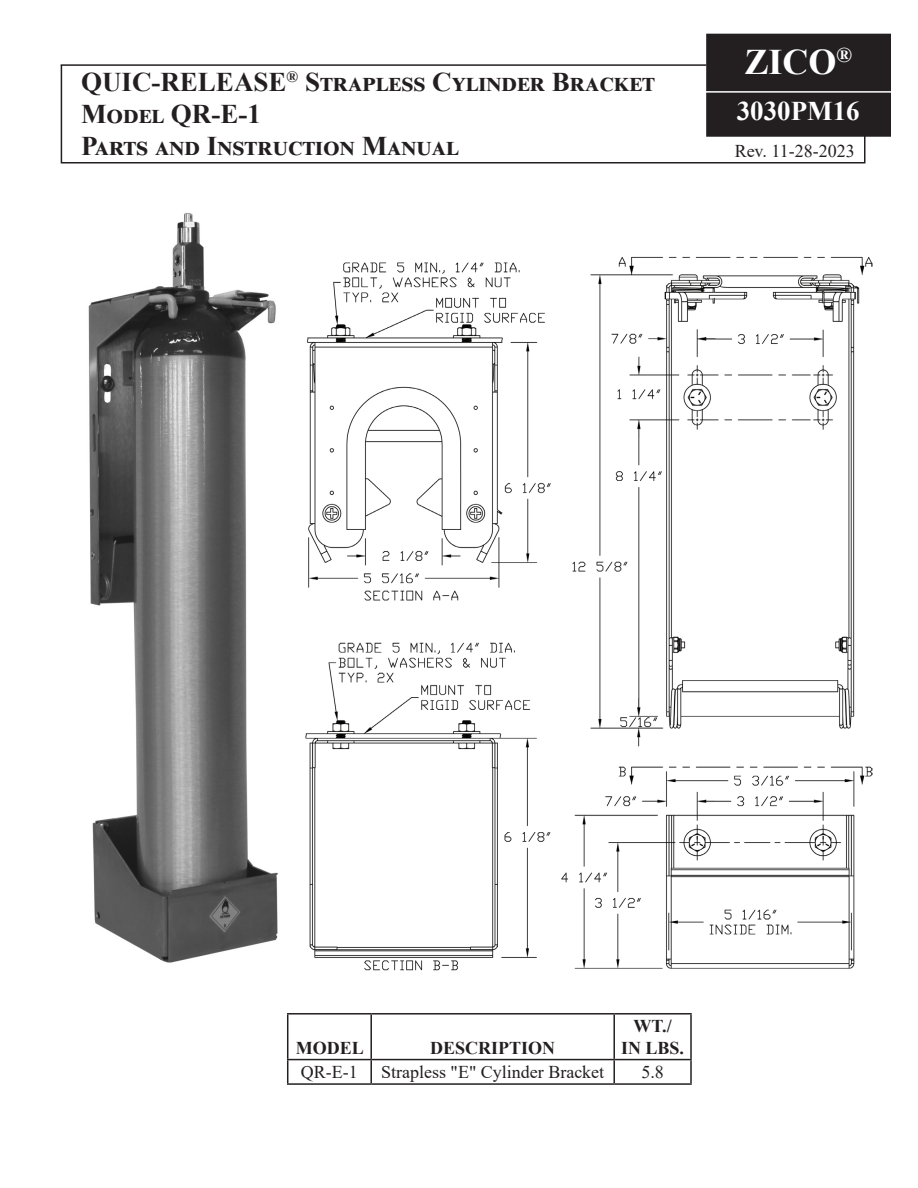
<style>
.page{position:relative;width:918px;height:1188px;background:#fff}
.page>*{position:absolute;margin:0;border:0;box-sizing:border-box;transform-origin:0 0}
.t1{font:700 36px "Times New Roman";color:#fff}
.t2{font:700 27px/32.4px "Times New Roman";letter-spacing:.005em;color:#231f20}
.t3{font:700 27px "Times New Roman";color:#fff}
.t4{font:18px "Times New Roman";color:#231f20}
.t5{font:700 18px/21.6px "Times New Roman";color:#231f20;text-align:center}
</style>
<div class="page">
<div style="left:707px;top:34px;width:183px;height:102px;background:#231f20"></div>
<div style="left:706px;top:34px;width:185px;height:103px;border:2px solid #231f20"></div>
<hr style="left:61px;top:162px;width:803px;height:2px;background:#231f20">
<hr style="left:705px;top:91px;width:186px;height:2px;background:#fff">
<hr style="left:61px;top:65px;width:1px;height:97px;background:#231f20">
<hr style="left:61px;top:64px;width:645px;height:2px;background:#231f20">
<hr style="left:864px;top:128px;width:2px;height:36px;background:#231f20">
<img style="left:88px;top:212px;width:190px;height:751px">
<hr style="left:287px;top:1013px;width:84px;height:2px;background:#231f20">
<hr style="left:287px;top:1015px;width:1px;height:44px;background:#231f20">
<hr style="left:371px;top:1013px;width:243px;height:2px;background:#231f20">
<hr style="left:370px;top:1015px;width:2px;height:44px;background:#231f20">
<hr style="left:614px;top:1013px;width:78px;height:2px;background:#231f20">
<hr style="left:613px;top:1015px;width:2px;height:44px;background:#231f20">
<hr style="left:690px;top:1015px;width:2px;height:44px;background:#231f20">
<hr style="left:287px;top:1059px;width:84px;height:1px;background:#231f20">
<svg style="left:287px;top:1060px;width:1px;height:23px"></svg>
<hr style="left:371px;top:1059px;width:243px;height:1px;background:#231f20">
<hr style="left:370px;top:1060px;width:2px;height:23px;background:#231f20">
<hr style="left:614px;top:1059px;width:78px;height:1px;background:#231f20">
<hr style="left:613px;top:1060px;width:2px;height:23px;background:#231f20">
<hr style="left:690px;top:1060px;width:2px;height:23px;background:#231f20">
<hr style="left:287px;top:1083px;width:84px;height:2px;background:#231f20">
<hr style="left:371px;top:1083px;width:243px;height:2px;background:#231f20">
<hr style="left:614px;top:1083px;width:78px;height:2px;background:#231f20">
<img style="left:305px;top:256px;width:568px;height:715px">
<p class="t2" style="left:81px;top:65px;width:576px">QUIC-RELEASE<sup>®</sup> Strapless Cylinder Bracket<br>Model QR-E-1<br>Parts and Instruction Manual</p>
<h1 class="t1" style="left:744px;top:36px;width:109px">ZICO<sup>®</sup></h1>
<p class="t3" style="left:737px;top:91px;width:124px">3030PM16</p>
<p class="t4" style="left:735px;top:138px;width:122px">Rev. 11-28-2023</p>
<p class="t5" style="left:296px;top:1036px;width:70px">MODEL</p>
<p class="t5" style="left:430px;top:1036px;width:127px">DESCRIPTION</p>
<p class="t5" style="left:621px;top:1015px;width:65px">WT./<br>IN LBS.</p>
<p class="t4" style="left:301px;top:1059px;width:58px">QR-E-1</p>
<p class="t4" style="left:381px;top:1059px;width:225px">Strapless "E" Cylinder Bracket</p>
<p class="t4" style="left:641px;top:1059px;width:24px">5.8</p>
</div>
